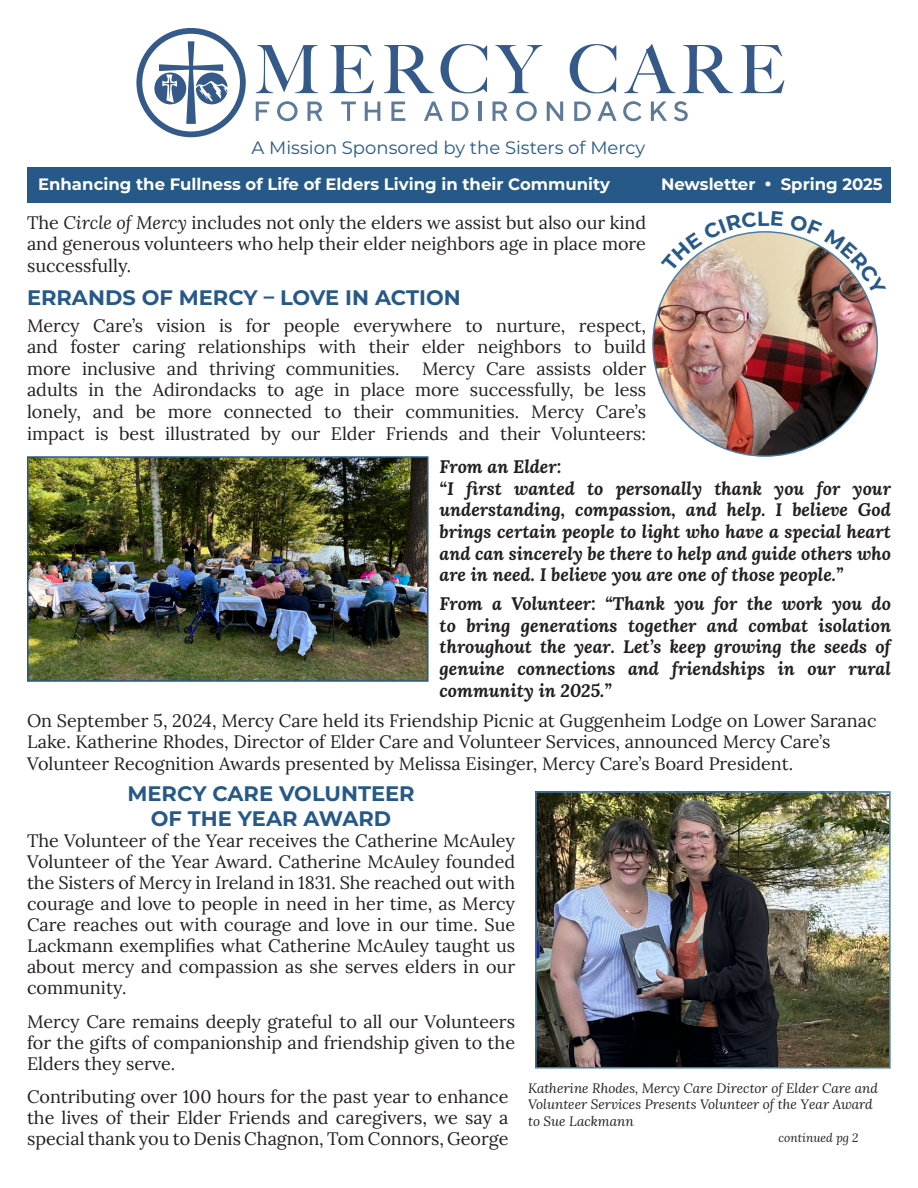
<style>
.page{position:relative;width:918px;height:1188px;background:#fff}
.page>*{position:absolute;margin:0;border:0;box-sizing:border-box;transform-origin:0 0}
.t1{font:700 21px/25.2px "Montserrat";color:#265988;text-align:center}
.t2{font:18px/21px "Lora";color:#231f20;text-align:justify}
.t3{font:italic 700 18px/21.6px "Lora";color:#231f20}
.t4{font:18px "Montserrat";color:#265988}
.t5{font:700 16.5px "Montserrat";color:#fff}
.t6{font:italic 13.5px/16.5px "Lora";color:#231f20}
.t7{font:italic 12px "Lora";color:#231f20}
.s1{font-family:"Lora";font-weight:400}
.s2{font-style:italic}
</style>
<div class="page">
<img style="left:30px;top:459px;width:396px;height:220px">
<div style="left:27px;top:456px;width:402px;height:226px;border:2px solid #265988"></div>
<svg style="left:136px;top:28px;width:110px;height:109px"></svg>
<svg style="left:256px;top:102px;width:13px;height:19px"></svg>
<svg style="left:277px;top:101px;width:21px;height:20px"></svg>
<svg style="left:307px;top:102px;width:15px;height:19px"></svg>
<svg style="left:341px;top:102px;width:15px;height:19px"></svg>
<svg style="left:365px;top:102px;width:15px;height:19px"></svg>
<svg style="left:391px;top:102px;width:14px;height:19px"></svg>
<svg style="left:424px;top:102px;width:19px;height:19px"></svg>
<svg style="left:452px;top:102px;width:16px;height:19px"></svg>
<hr style="left:478px;top:102px;width:3px;height:19px;background:#5e7a98">
<svg style="left:493px;top:102px;width:14px;height:19px"></svg>
<svg style="left:516px;top:101px;width:21px;height:20px"></svg>
<svg style="left:547px;top:102px;width:16px;height:19px"></svg>
<svg style="left:574px;top:102px;width:17px;height:19px"></svg>
<svg style="left:597px;top:102px;width:20px;height:19px"></svg>
<svg style="left:623px;top:101px;width:18px;height:20px"></svg>
<svg style="left:651px;top:102px;width:16px;height:19px"></svg>
<svg style="left:674px;top:101px;width:14px;height:20px"></svg>
<svg style="left:256px;top:45px;width:62px;height:48px"></svg>
<svg style="left:330px;top:45px;width:44px;height:48px"></svg>
<svg style="left:384px;top:45px;width:50px;height:48px"></svg>
<svg style="left:440px;top:44px;width:47px;height:49px"></svg>
<svg style="left:495px;top:45px;width:48px;height:48px"></svg>
<svg style="left:570px;top:44px;width:46px;height:49px"></svg>
<svg style="left:624px;top:44px;width:51px;height:49px"></svg>
<svg style="left:683px;top:45px;width:50px;height:48px"></svg>
<svg style="left:740px;top:45px;width:44px;height:48px"></svg>
<div style="left:27px;top:167px;width:864px;height:35px;background:#265988"></div>
<img style="left:538px;top:794px;width:350px;height:272px">
<div style="left:535px;top:791px;width:356px;height:278px;border:2px solid #477ca7"></div>
<img style="left:653px;top:232px;width:224px;height:224px;border-radius:112px">
<svg style="left:678px;top:231px;width:106px;height:41px"></svg>
<img style="left:790px;top:234px;width:78px;height:62px">
<p class="t4" style="left:252px;top:135px;width:395px">A Mission Sponsored by the Sisters of Mercy</p>
<p class="t5" style="left:38px;top:172px;width:573px">Enhancing the Fullness of Life of Elders Living in their Community</p>
<p class="t5" style="left:661px;top:172px;width:223px">Newsletter <span class="s1">•</span> Spring 2025</p>
<p class="t2" style="left:27px;top:210px;width:621px;line-height:21.6px">The <span class="s2">Circle of Mercy</span> includes not only the elders we assist but also our kind and generous volunteers who help their elder neighbors age in place more successfully.</p>
<p class="t1" style="left:27px;top:283px;width:435px">ERRANDS OF MERCY – LOVE IN ACTION</p>
<p class="t2" style="left:27px;top:313px;width:621px;line-height:21.6px">Mercy Care’s vision is for people everywhere to nurture, respect, and foster caring relationships with their elder neighbors to build more inclusive and thriving communities. Mercy Care assists older adults in the Adirondacks to age in place more successfully, be less lonely, and be more connected to their communities. Mercy Care’s impact is best illustrated by our Elder Friends and their Volunteers:</p>
<p class="t3" style="left:440px;top:455px;width:453px">From an Elder:<br>“I first wanted to personally thank you for your understanding, compassion, and help. I believe God brings certain people to light who have a special heart and can sincerely be there to help and guide others who are in need. I believe you are one of those people.”</p>
<p class="t3" style="left:440px;top:592px;width:453px;text-align:justify">From a Volunteer: “Thank you for the work you do to bring generations together and combat isolation throughout the year. Let’s keep growing the seeds of genuine connections and friendships in our rural community in 2025.”</p>
<p class="t2" style="left:27px;top:708px;width:851px;line-height:21.6px;text-align:left">On September 5, 2024, Mercy Care held its Friendship Picnic at Guggenheim Lodge on Lower Saranac<br>Lake. Katherine Rhodes, Director of Elder Care and Volunteer Services, announced Mercy Care’s<br>Volunteer Recognition Awards presented by Melissa Eisinger, Mercy Care’s Board President.</p>
<p class="t1" style="left:128px;top:780px;width:289px">MERCY CARE VOLUNTEER<br>OF THE YEAR AWARD</p>
<p class="t2" style="left:27px;top:829px;width:490px">The Volunteer of the Year receives the Catherine McAuley Volunteer of the Year Award. Catherine McAuley founded the Sisters of Mercy in Ireland in 1831. She reached out with courage and love to people in need in her time, as Mercy Care reaches out with courage and love in our time. Sue Lackmann exemplifies what Catherine McAuley taught us about mercy and compassion as she serves elders in our community.</p>
<p class="t2" style="left:27px;top:1010px;width:490px">Mercy Care remains deeply grateful to all our Volunteers for the gifts of companionship and friendship given to the Elders they serve.</p>
<p class="t2" style="left:27px;top:1085px;width:483px">Contributing over 100 hours for the past year to enhance the lives of their Elder Friends and caregivers, we say a special thank you to Denis Chagnon, Tom Connors, George</p>
<p class="t6" style="left:528px;top:1080px;width:351px">Katherine Rhodes, Mercy Care Director of Elder Care and<br>Volunteer Services Presents Volunteer of the Year Award to Sue Lackmann</p>
<p class="t7" style="left:778px;top:1130px;width:82px">continued pg 2</p>
</div>
